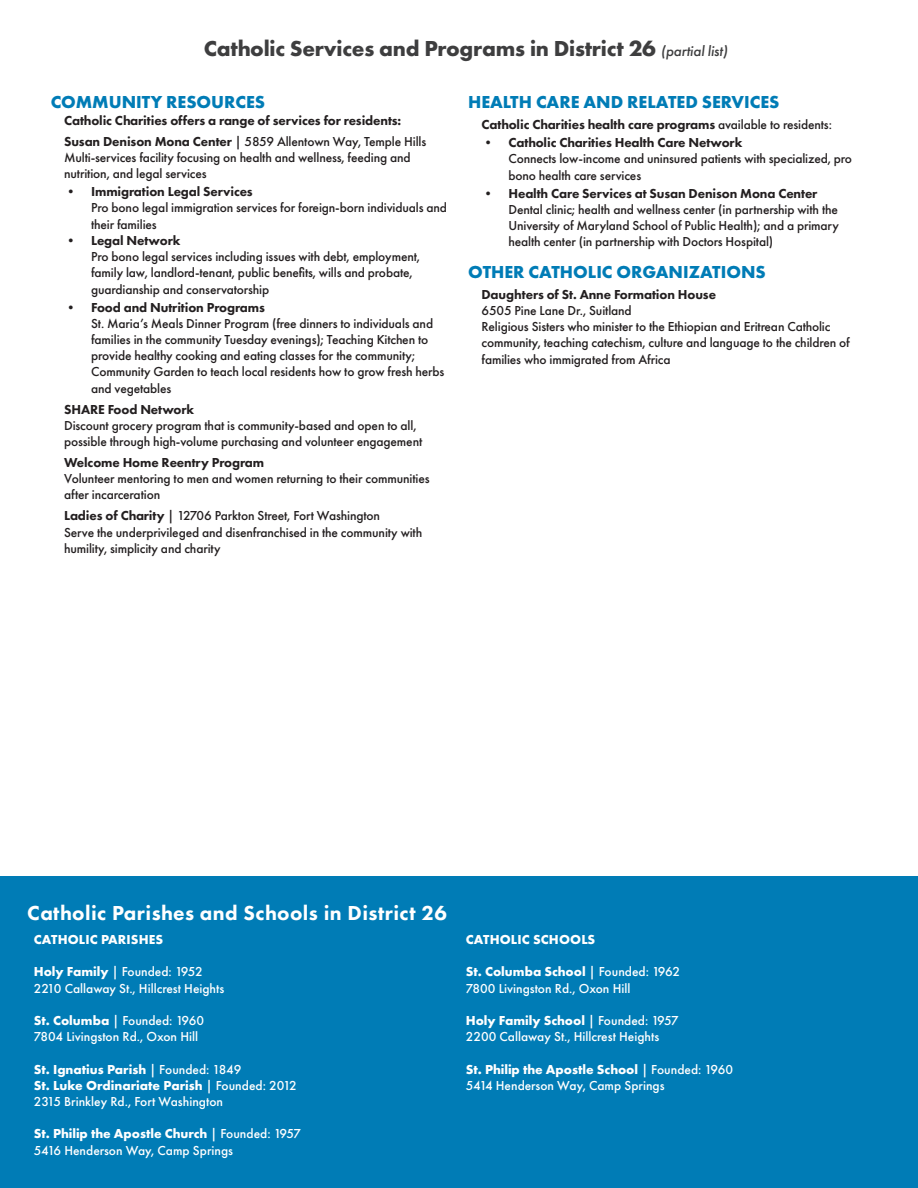
<style>
.page{position:relative;width:918px;height:1188px;background:#fff}
.page>*{position:absolute;margin:0;border:0;box-sizing:border-box;transform-origin:0 0}
.t1{font:700 22.5px "Futura PT";letter-spacing:-.01em;color:#3e3e3f}
.t2{font:800 21px "Futura PT";letter-spacing:.02em;color:#fff}
.t3{font:700 18px "Futura PT";color:#007cb6}
.t4{font:500 13.5px/16.2px "Futura PT";letter-spacing:-.01em;color:#231f20}
.t5{font:500 13.5px/16.2px "Futura PT";color:#fff}
.t6{font:800 13.5px/21px "Futura PT";letter-spacing:-.01em;color:#231f20}
.t7{font:700 13.5px "Futura PT";letter-spacing:.01em;color:#fff}
.s1{font-size:22.95px}
.s2{font-weight:500;font-style:italic;font-size:15px}
.s3{font-weight:500}
.s4{font-weight:800}
.s5{font-weight:700}
</style>
<div class="page">
<div style="left:0;top:877px;width:918px;height:311px;background:#007cb6"></div>
<h1 class="t1" style="left:204px;top:34px;width:525px">Catholic Services and Programs in District <span class="s1">26</span> <span class="s2">(partial list)</span></h1>
<h3 class="t3" style="left:51px;top:91px;width:216px">COMMUNITY RESOURCES</h3>
<p class="t6" style="left:64px;top:110px;width:364px">Catholic Charities offers a range of services for residents:<br>Susan Denison Mona Center <span class="s3">| 5859 Allentown Way, Temple Hills</span></p>
<p class="t4" style="left:64px;top:149px;width:348px">Multi-services facility focusing on health and wellness, feeding and nutrition, and legal services</p>
<p class="t6" style="left:64px;top:181px;width:190px">• Immigration Legal Services</p>
<p class="t4" style="left:91px;top:200px;width:358px">Pro bono legal immigration services for foreign-born individuals and their families</p>
<p class="t6" style="left:64px;top:230px;width:118px">• Legal Network</p>
<p class="t4" style="left:91px;top:249px;width:331px">Pro bono legal services including issues with debt, employment, family law, landlord-tenant, public benefits, wills and probate, guardianship and conservatorship</p>
<p class="t6" style="left:64px;top:296px;width:202px">• Food and Nutrition Programs</p>
<p class="t4" style="left:91px;top:315px;width:355px">St. Maria’s Meals Dinner Program (free dinners to individuals and families in the community Tuesday evenings); Teaching Kitchen to provide healthy cooking and eating classes for the community; Community Garden to teach local residents how to grow fresh herbs and vegetables</p>
<p class="t6" style="left:64px;top:398px;width:132px">SHARE Food Network</p>
<p class="t4" style="left:64px;top:417px;width:360px">Discount grocery program that is community-based and open to all, possible through high-volume purchasing and volunteer engagement</p>
<p class="t6" style="left:64px;top:452px;width:202px">Welcome Home Reentry Program</p>
<p class="t4" style="left:64px;top:471px;width:367px">Volunteer mentoring to men and women returning to their communities after incarceration</p>
<p class="t4" style="left:64px;top:508px;width:360px"><span class="s4">Ladies of Charity</span> | 12706 Parkton Street, Fort Washington<br>Serve the underprivileged and disenfranchised in the community with humility, simplicity and charity</p>
<h3 class="t3" style="left:468px;top:91px;width:313px">HEALTH CARE AND RELATED SERVICES</h3>
<p class="t6" style="left:482px;top:114px;width:352px">Catholic Charities health care programs <span class="s3">available to residents:</span></p>
<p class="t6" style="left:482px;top:132px;width:262px">• Catholic Charities Health Care Network</p>
<p class="t4" style="left:508px;top:151px;width:345px">Connects low-income and uninsured patients with specialized, pro bono health care services</p>
<p class="t6" style="left:482px;top:182px;width:338px">• Health Care Services at Susan Denison Mona Center</p>
<p class="t4" style="left:508px;top:201px;width:332px;text-align:justify">Dental clinic; health and wellness center (in partnership with the University of Maryland School of Public Health); and a primary health center (in partnership with Doctors Hospital)</p>
<h3 class="t3" style="left:468px;top:260px;width:299px">OTHER CATHOLIC ORGANIZATIONS</h3>
<p class="t6" style="left:482px;top:284px;width:236px">Daughters of St. Anne Formation House</p>
<p class="t4" style="left:482px;top:302px;width:370px">6505 Pine Lane Dr., Suitland<br>Religious Sisters who minister to the Ethiopian and Eritrean Catholic community, teaching catechism, culture and language to the children of families who immigrated from Africa</p>
<h2 class="t2" style="left:27px;top:900px;width:422px">Catholic Parishes and Schools in District 26</h2>
<p class="t7" style="left:34px;top:931px;width:131px">CATHOLIC PARISHES</p>
<p class="t5" style="left:34px;top:964px;width:192px"><span class="s5">Holy Family</span> | Founded: 1952<br>2210 Callaway St., Hillcrest Heights</p>
<p class="t5" style="left:34px;top:1012px;width:172px"><span class="s5">St. Columba</span> | Founded: 1960<br>7804 Livingston Rd., Oxon Hill</p>
<p class="t5" style="left:34px;top:1061px;width:265px"><span class="s5">St. Ignatius Parish</span> | Founded: 1849<br><span class="s5">St. Luke Ordinariate Parish</span> | Founded: 2012<br>2315 Brinkley Rd., Fort Washington</p>
<p class="t5" style="left:34px;top:1126px;width:269px"><span class="s5">St. Philip the Apostle Church</span> | Founded: 1957<br>5416 Henderson Way, Camp Springs</p>
<p class="t7" style="left:466px;top:931px;width:131px">CATHOLIC SCHOOLS</p>
<p class="t5" style="left:466px;top:964px;width:216px"><span class="s5">St. Columba School</span> | Founded: 1962<br>7800 Livingston Rd., Oxon Hill</p>
<p class="t5" style="left:466px;top:1012px;width:215px"><span class="s5">Holy Family School</span> | Founded: 1957<br>2200 Callaway St., Hillcrest Heights</p>
<p class="t5" style="left:466px;top:1061px;width:269px"><span class="s5">St. Philip the Apostle School</span> | Founded: 1960<br>5414 Henderson Way, Camp Springs</p>
</div>
